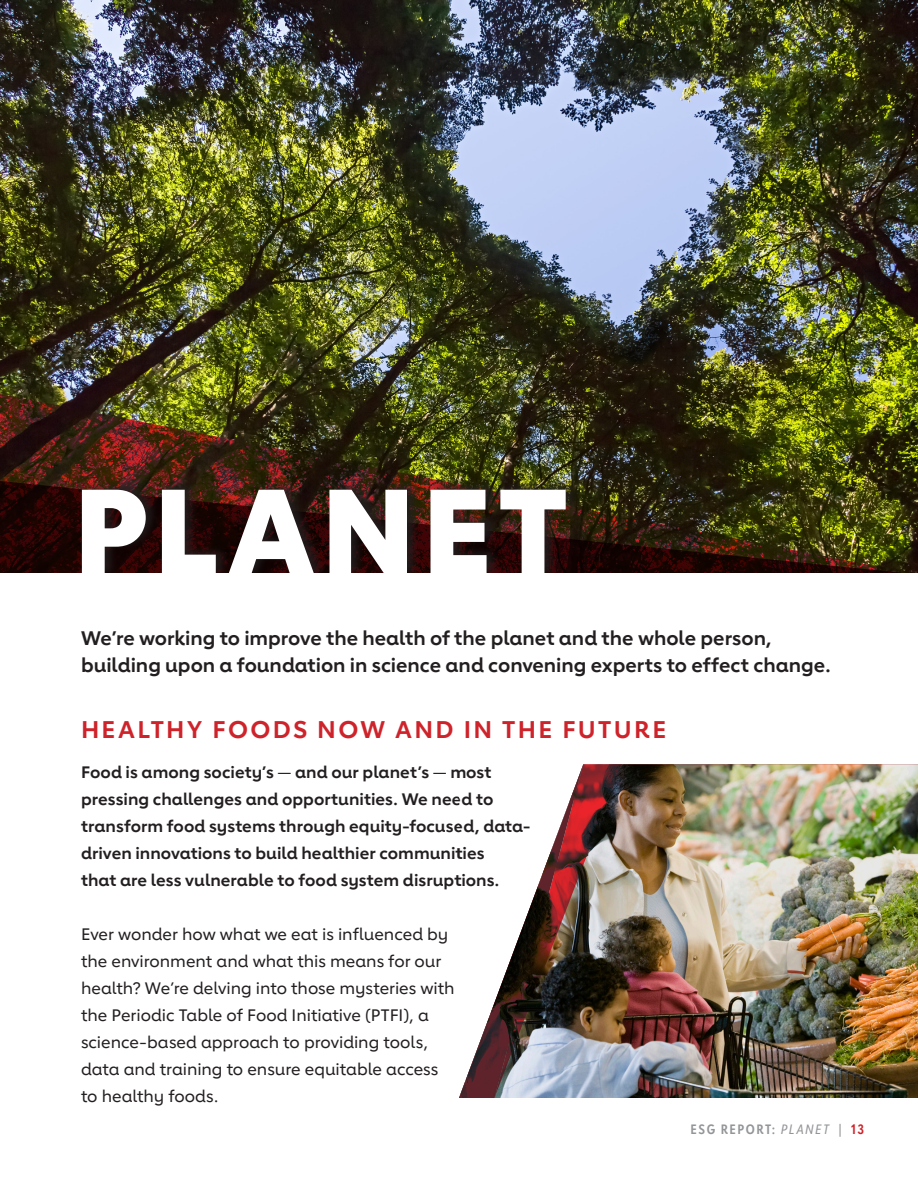
<style>
.page{position:relative;width:918px;height:1188px;background:#fff}
.page>*{position:absolute;margin:0;border:0;box-sizing:border-box;transform-origin:0 0}
.Shadowed_Section_tit{font:800 120px "Lub Dub";letter-spacing:.045em;color:#fff}
.Subsection_title_-_H{font:700 24px "Lub Dub";letter-spacing:.095em;color:#ce232a}
.t1{font:700 19.5px/27px "Lub Dub";color:#231f20}
.t2{font:500 16.5px/27px "Lub Dub";color:#231f20}
.t3{font:700 16.5px/27px "Lub Dub";letter-spacing:.005em;color:#231f20}
.t4{font:700 13.5px "Lub Dub Condensed";letter-spacing:.11em;color:#939598}
.s1{font-family:"Lub Dub Condensed";font-weight:400}
.s2{font-weight:400;font-style:italic}
.s3{font-weight:400}
.s4{color:#ce232a}
</style>
<div class="page">
<img style="left:0;top:0;width:918px;height:394px">
<img style="left:0;top:394px;width:918px;height:87px">
<img style="left:622px;top:764px;width:296px;height:334px">
<img style="left:459px;top:764px;width:163px;height:334px">
<img style="left:0;top:481px;width:918px;height:92px">
<div style="left:81px;top:479px;width:499px;height:101px;background:#231f20;opacity:.83"></div>
<div style="left:0;top:573px;width:918px;height:26px;background:#fff"></div>
<h2 class="Shadowed_Section_tit" style="left:74px;top:459px;width:495px">PLANET</h2>
<p class="t1" style="left:81px;top:625px;width:751px">We’re working to improve the health of the planet and the whole person, building upon a foundation in science and convening experts to effect change.</p>
<h3 class="Subsection_title_-_H" style="left:81px;top:715px;width:587px">HEALTHY FOODS NOW AND IN THE FUTURE</h3>
<p class="t3" style="left:81px;top:759px;width:451px">Food is among society’s <span class="s1">—</span> and our planet’s <span class="s1">—</span> most pressing challenges and opportunities. We need to transform food systems through equity-focused, data&shy;driven innovations to build healthier communities<br>that are less vulnerable to food system disruptions.</p>
<p class="t2" style="left:81px;top:921px;width:375px">Ever wonder how what we eat is influenced by the environment and what this means for our health? We’re delving into those mysteries with the Periodic Table of Food Initiative (PTFI), a science-based approach to providing tools, data and training to ensure equitable access to healthy foods.</p>
<p class="t4" style="left:691px;top:1121px;width:175px">ESG REPORT: <span class="s2">PLANET</span> <span class="s3">|</span> <span class="s4">13</span></p>
</div>
